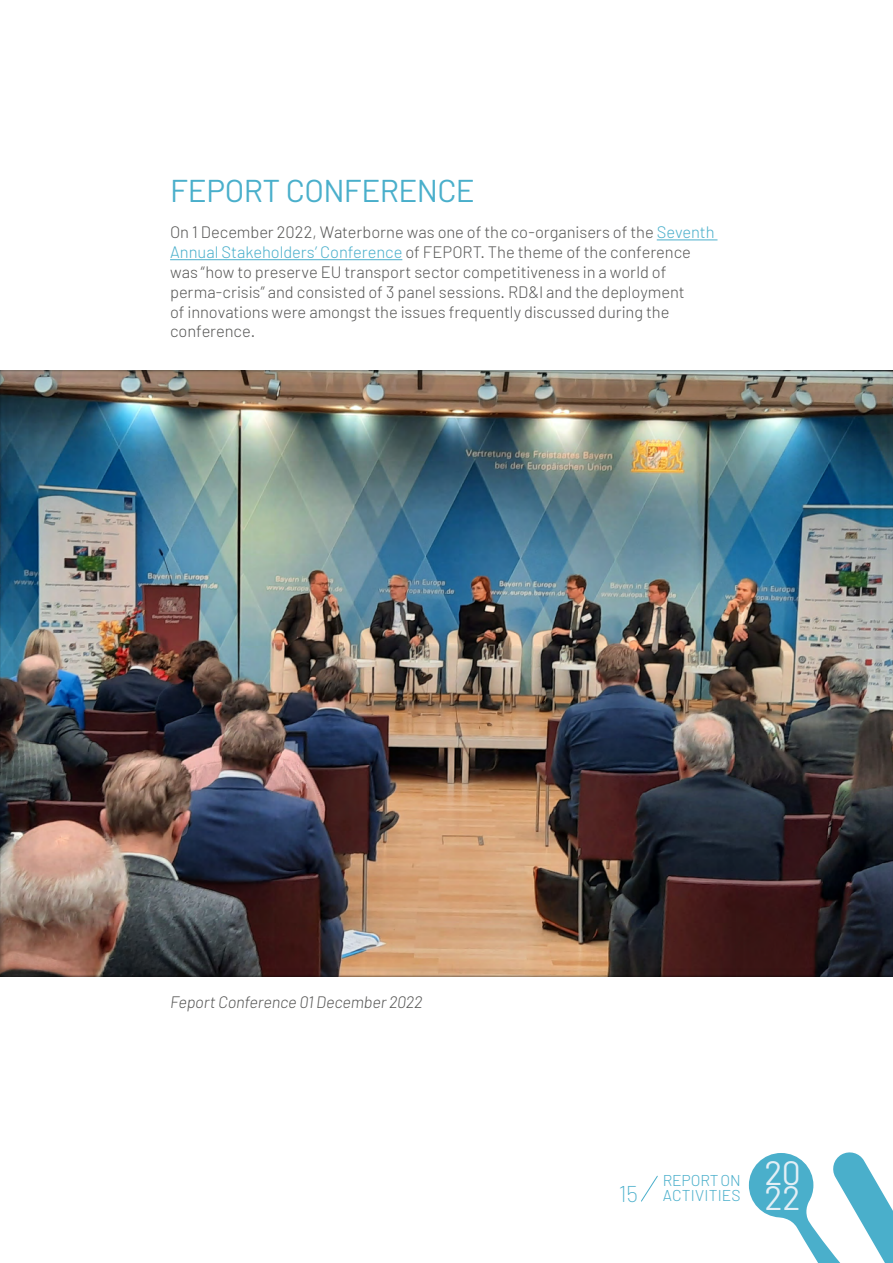
<style>
.page{position:relative;width:893px;height:1263px;background:#fff}
.page>*{position:absolute;margin:0;border:0;box-sizing:border-box;transform-origin:0 0}
.t1{font:33.6px "Barlow";color:#e3eff6}
.titel{font:31.5px "Barlow";letter-spacing:-.02em;color:#4aafcb}
.t2{font:200 22.8px "Barlow";color:#4aafcb}
.body{font:300 16.5px/19.8px "Barlow";letter-spacing:-.005em;color:#575756}
.onderschrift{font:italic 300 16.5px "Barlow";letter-spacing:-.01em;color:#575756}
.t3{font:300 15.6px/15.8px "Barlow";letter-spacing:.005em;color:#4aafcb}
.s1{color:#4aafcb}
</style>
<div class="page">
<svg style="left:749px;top:1152px;width:144px;height:111px"></svg>
<svg style="left:641px;top:1175px;width:17px;height:27px"></svg>
<hr style="left:657px;top:240px;width:60px;height:1px;background:#4aafcb">
<hr style="left:170px;top:259px;width:232px;height:1px;background:#4aafcb">
<div style="left:0;top:360px;width:893px;height:616px;background:#1d1d1b;opacity:.75"></div>
<p class="titel" style="left:170px;top:171px;width:306px">FEPORT CONFERENCE</p>
<p class="body" style="left:170px;top:222px;width:546px">On 1 December 2022, Waterborne was one of the co-organisers of the <span class="s1">Seventh Annual Stakeholders’ Conference</span> of FEPORT. The theme of the conference was “how to preserve EU transport sector competitiveness in a world of perma-crisis” and consisted of 3 panel sessions. RD&amp;I and the deployment<br>of innovations were amongst the issues frequently discussed during the conference.</p>
<p class="onderschrift" style="left:170px;top:992px;width:254px">Feport Conference 01 December 2022</p>
<h1 class="t1" style="left:764px;top:1152px;width:38px">20</h1>
<p class="t3" style="left:663px;top:1172px;width:80px">REPORT ON<br>ACTIVITIES</p>
<h3 class="t2" style="left:619px;top:1179px;width:20px">15</h3>
<h1 class="t1" style="left:764px;top:1177px;width:37px">22</h1>
</div>
